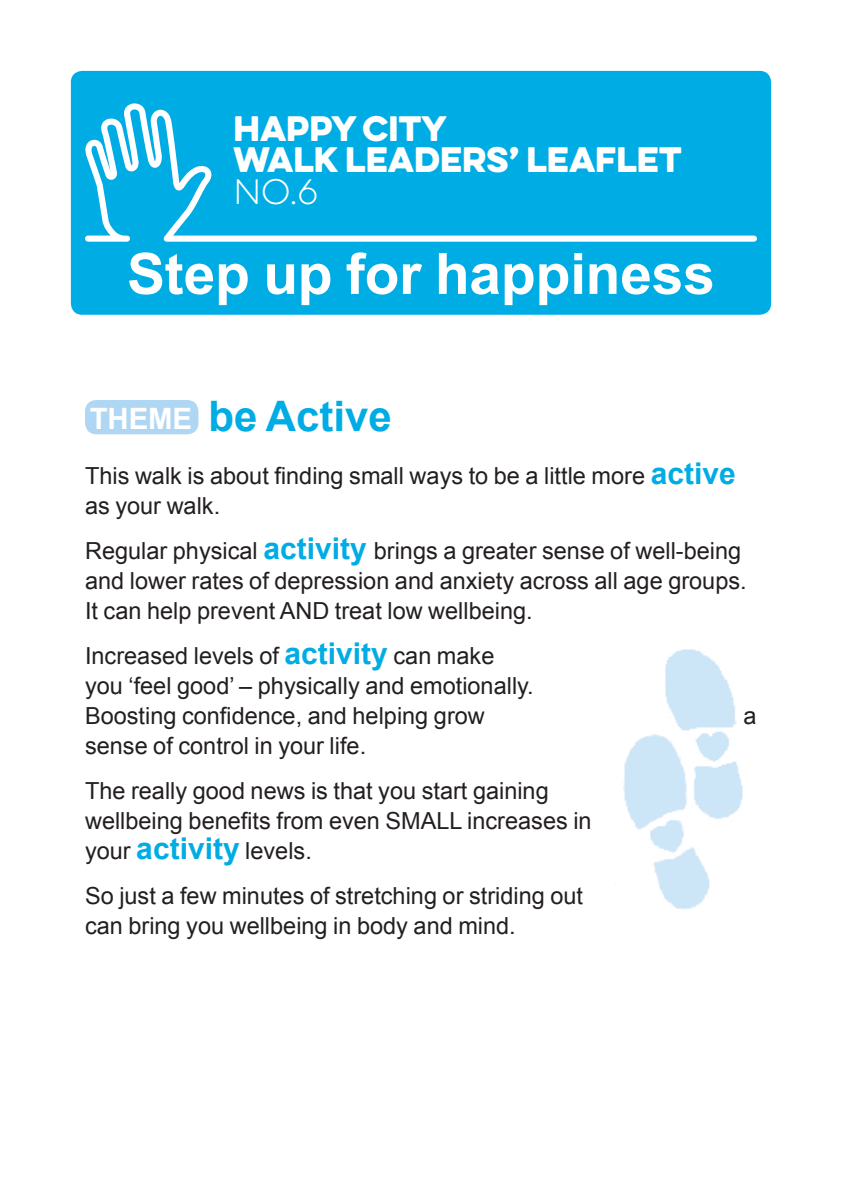
<style>
.page{position:relative;width:842px;height:1191px;background:#fff}
.page>*{position:absolute;margin:0;border:0;box-sizing:border-box;transform-origin:0 0}
.t1{font:700 57px "Arial";letter-spacing:-.005em;color:#fff}
.t2{font:700 42px "Arial";color:#00ace4}
.t3{font:31.8px/31.8px "Eveleth Clean";color:#fff}
.t4{font:100 31.8px "Eveleth Clean";color:#fff}
.t5{font:23.6px/30px "Arial";color:#231f20}
.s1{font-size:29.4px;color:#fff}
.s2{font-weight:700;font-size:30px;color:#00ace4}
</style>
<div class="page">
<img style="left:623px;top:649px;width:120px;height:261px">
<div style="left:71px;top:71px;width:700px;height:244px;background:#00ace4;border-radius:11px"></div>
<div style="left:85px;top:400px;width:113px;height:34px;background:#afd7f3;border-radius:11px"></div>
<svg style="left:85px;top:103px;width:672px;height:139px"></svg>
<h3 class="t3" style="left:233px;top:111px;width:450px">Happy City<br>Walk LEADERS’ LEAFLET</h3>
<h3 class="t4" style="left:233px;top:170px;width:86px">NO.6</h3>
<h1 class="t1" style="left:127px;top:236px;width:589px">Step up for happiness</h1>
<h2 class="t2" style="left:90px;top:388px;width:303px"><span class="s1">THEME</span> be Active</h2>
<p class="t5" style="left:85px;top:460px;width:652px">This walk is about finding small ways to be a little more <span class="s2">active </span>as your walk.</p>
<p class="t5" style="left:85px;top:535px;width:663px">Regular physical <span class="s2">activity</span> brings a greater sense of well-being and lower rates of depression and anxiety across all age groups.<br>It can help prevent AND treat low wellbeing.</p>
<p class="t5" style="left:85px;top:640px;width:450px">Increased levels of <span class="s2">activity</span> can make you ‘feel good’ – physically and emotionally.<br>Boosting confidence, and helping grow</p>
<p class="t5" style="left:743px;top:700px;width:15px">a</p>
<p class="t5" style="left:85px;top:723px;width:465px;line-height:45px">sense of control in your life.<br>The really good news is that you start gaining</p>
<p class="t5" style="left:85px;top:805px;width:508px">wellbeing benefits from even SMALL increases in your <span class="s2">activity</span> levels.</p>
<p class="t5" style="left:85px;top:880px;width:499px">So just a few minutes of stretching or striding out can bring you wellbeing in body and mind.</p>
</div>
